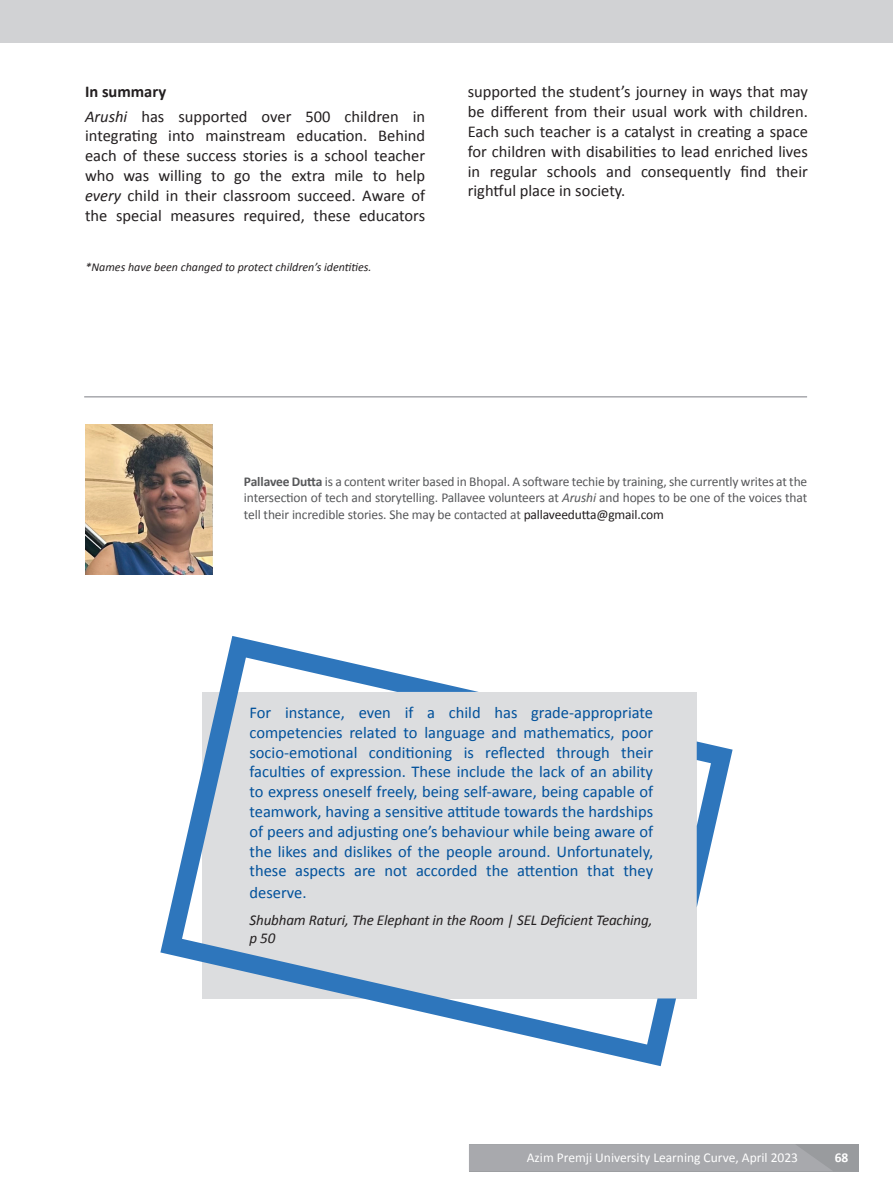
<style>
.page{position:relative;width:893px;height:1191px;background:#fff}
.page>*{position:absolute;margin:0;border:0;box-sizing:border-box;transform-origin:0 0}
.t1{font:16.5px/19.8px "Calibri";color:#231f20;text-align:justify}
.t2{font:16.5px/19.8px "Calibri";color:#01519b;text-align:justify}
.t3{font:italic 15px/18px "Calibri";letter-spacing:-.01em;color:#231f20}
.t4{font:13.5px/16.2px "Calibri";letter-spacing:-.01em;color:#57585a;text-align:justify}
.t5{font:13.5px "Calibri";color:#fff}
.t6{font:700 13.5px "Calibri";color:#fff}
.t7{font:italic 12px "Calibri";color:#231f20}
.s1{font-weight:700}
.s2{font-style:italic}
.s3{color:#231f20}
</style>
<div class="page">
<div style="left:469px;top:1144px;width:390px;height:27px;background:#999b9e"></div>
<div style="left:469px;top:1144px;width:363px;height:27px;background:#a8a9ad"></div>
<div style="left:0;top:0;width:893px;height:43px;background:#d1d2d4"></div>
<hr style="left:84px;top:396px;width:723px;height:1px;background:#a8a9ad">
<img style="left:85px;top:424px;width:127px;height:151px">
<div style="left:202px;top:692px;width:495px;height:306px;background:#dcdddf"></div>
<svg style="left:697px;top:741px;width:36px;height:165px"></svg>
<svg style="left:160px;top:636px;width:516px;height:430px"></svg>
<p class="t1" style="left:85px;top:80px;width:342px;line-height:24px"><span class="s1">In summary<br></span><span class="s2">Arushi</span> has supported over 500 children in</p>
<p class="t1" style="left:85px;top:126px;width:342px">integrating into mainstream education. Behind each of these success stories is a school teacher who was willing to go the extra mile to help <span class="s2">every</span> child in their classroom succeed. Aware of the special measures required, these educators</p>
<p class="t7" style="left:86px;top:259px;width:288px">*Names have been changed to protect children’s identities.</p>
<p class="t1" style="left:468px;top:82px;width:342px">supported the student’s journey in ways that may be different from their usual work with children.<br>Each such teacher is a catalyst in creating a space for children with disabilities to lead enriched lives in regular schools and consequently find their rightful place in society.</p>
<p class="t4" style="left:244px;top:473px;width:565px"><span class="s1">Pallavee Dutta</span> is a content writer based in Bhopal. A software techie by training, she currently writes at the intersection of tech and storytelling. Pallavee volunteers at <span class="s2">Arushi</span> and hopes to be one of the voices that tell their incredible stories. She may be contacted at <span class="s3">pallaveedutta@gmail.com</span></p>
<p class="t2" style="left:249px;top:702px;width:405px">For instance, even if a child has grade-appropriate competencies related to language and mathematics, poor socio-emotional conditioning is reflected through their faculties of expression. These include the lack of an ability to express oneself freely, being self-aware, being capable of teamwork, having a sensitive attitude towards the hardships of peers and adjusting one’s behaviour while being aware of the likes and dislikes of the people around. Unfortunately, these aspects are not accorded the attention that they</p>
<p class="t2" style="left:249px;top:882px;width:59px">deserve.</p>
<p class="t3" style="left:249px;top:909px;width:404px">Shubham Raturi, The Elephant in the Room | SEL Deficient Teaching, p 50</p>
<p class="t5" style="left:527px;top:1148px;width:273px">Azim Premji University Learning Curve, April 2023</p>
<p class="t6" style="left:835px;top:1149px;width:15px">68</p>
</div>
